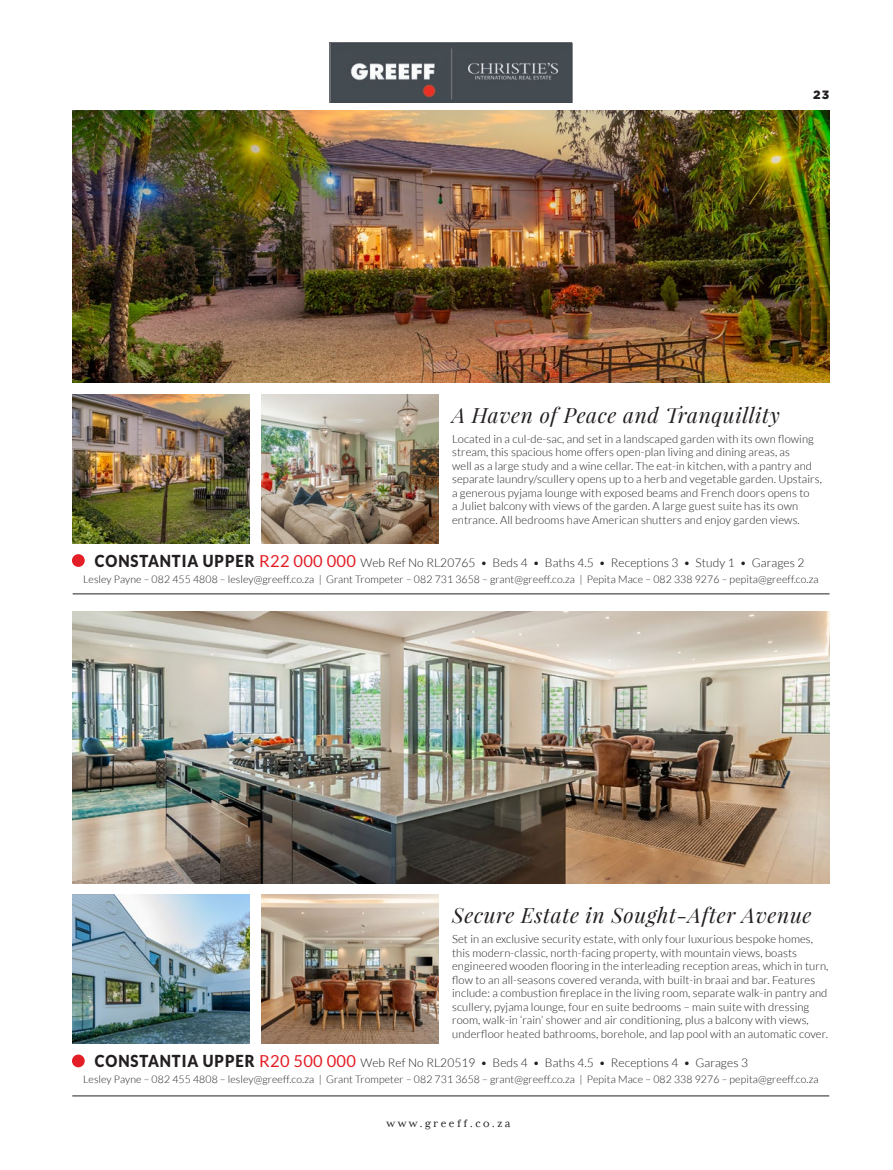
<style>
.page{position:relative;width:893px;height:1170px;background:#fff}
.page>*{position:absolute;margin:0;border:0;box-sizing:border-box;transform-origin:0 0}
.t1{font:italic 21px "Playfair Display";letter-spacing:.03em;color:#231f20}
.t2{font:300 12px "Lato";letter-spacing:.01em;color:#231f20}
.t3{font:12px "Mrs Eaves XL Serif OT";letter-spacing:.2em;color:#231f20}
.t4{font:900 12px "Gotham";color:#231f20}
.t5{font:300 11.25px/13.5px "Lato";letter-spacing:.01em;color:#231f20}
.t6{font:300 10.5px "Lato";letter-spacing:.01em;color:#231f20}
.s1{font-weight:900;font-size:16.5px}
.s2{font-weight:400;font-size:16.5px;color:#e31e26}
</style>
<div class="page">
<img style="left:331px;top:43px;width:241px;height:60px">
<hr style="left:72px;top:1095px;width:757px;height:1px;background:#231f20">
<hr style="left:73px;top:593px;width:756px;height:1px;background:#231f20">
<img style="left:73px;top:894px;width:177px;height:149px">
<img style="left:261px;top:894px;width:177px;height:149px">
<img style="left:73px;top:611px;width:756px;height:272px">
<div style="left:72px;top:1054px;width:13px;height:13px;background:#e31e26;border-radius:50%"></div>
<img style="left:73px;top:394px;width:177px;height:149px">
<img style="left:261px;top:394px;width:177px;height:149px">
<img style="left:73px;top:111px;width:756px;height:272px">
<div style="left:72px;top:554px;width:13px;height:13px;background:#e31e26;border-radius:50%"></div>
<p class="t4" style="left:813px;top:87px;width:18px">23</p>
<h1 class="t1" style="left:452px;top:401px;width:329px">A Haven of Peace and Tranquillity</h1>
<p class="t5" style="left:452px;top:432px;width:371px">Located in a cul-de-sac, and set in a landscaped garden with its own flowing stream, this spacious home offers open-plan living and dining areas, as<br>well as a large study and a wine cellar. The eat-in kitchen, with a pantry and separate laundry/scullery opens up to a herb and vegetable garden. Upstairs, a generous pyjama lounge with exposed beams and French doors opens to<br>a Juliet balcony with views of the garden. A large guest suite has its own entrance. All bedrooms have American shutters and enjoy garden views.</p>
<p class="t2" style="left:95px;top:556px;width:711px"><span class="s1">CONSTANTIA UPPER</span> <span class="s2">R22 000 000</span> Web Ref No RL20765 • Beds 4 • Baths 4.5 • Receptions 3 • Study 1 • Garages 2</p>
<p class="t6" style="left:83px;top:573px;width:737px">Lesley Payne – 082 455 4808 – lesley@greeff.co.za | Grant Trompeter – 082 731 3658 – grant@greeff.co.za | Pepita Mace – 082 338 9276 – pepita@greeff.co.za</p>
<h1 class="t1" style="left:452px;top:901px;width:361px">Secure Estate in Sought-After Avenue</h1>
<p class="t5" style="left:452px;top:932px;width:378px">Set in an exclusive security estate, with only four luxurious bespoke homes, this modern-classic, north-facing property, with mountain views, boasts engineered wooden flooring in the interleading reception areas, which in turn, flow to an all-seasons covered veranda, with built-in braai and bar. Features include: a combustion fireplace in the living room, separate walk-in pantry and scullery, pyjama lounge, four en suite bedrooms – main suite with dressing room, walk-in ‘rain’ shower and air conditioning, plus a balcony with views, underfloor heated bathrooms, borehole, and lap pool with an automatic cover.</p>
<p class="t6" style="left:83px;top:1073px;width:737px">Lesley Payne – 082 455 4808 – lesley@greeff.co.za | Grant Trompeter – 082 731 3658 – grant@greeff.co.za | Pepita Mace – 082 338 9276 – pepita@greeff.co.za</p>
<p class="t2" style="left:95px;top:1056px;width:655px"><span class="s1">CONSTANTIA UPPER</span> <span class="s2">R20 500 000</span> Web Ref No RL20519 • Beds 4 • Baths 4.5 • Receptions 4 • Garages 3</p>
<p class="t3" style="left:387px;top:1116px;width:125px">www.greeff.co.za</p>
</div>
